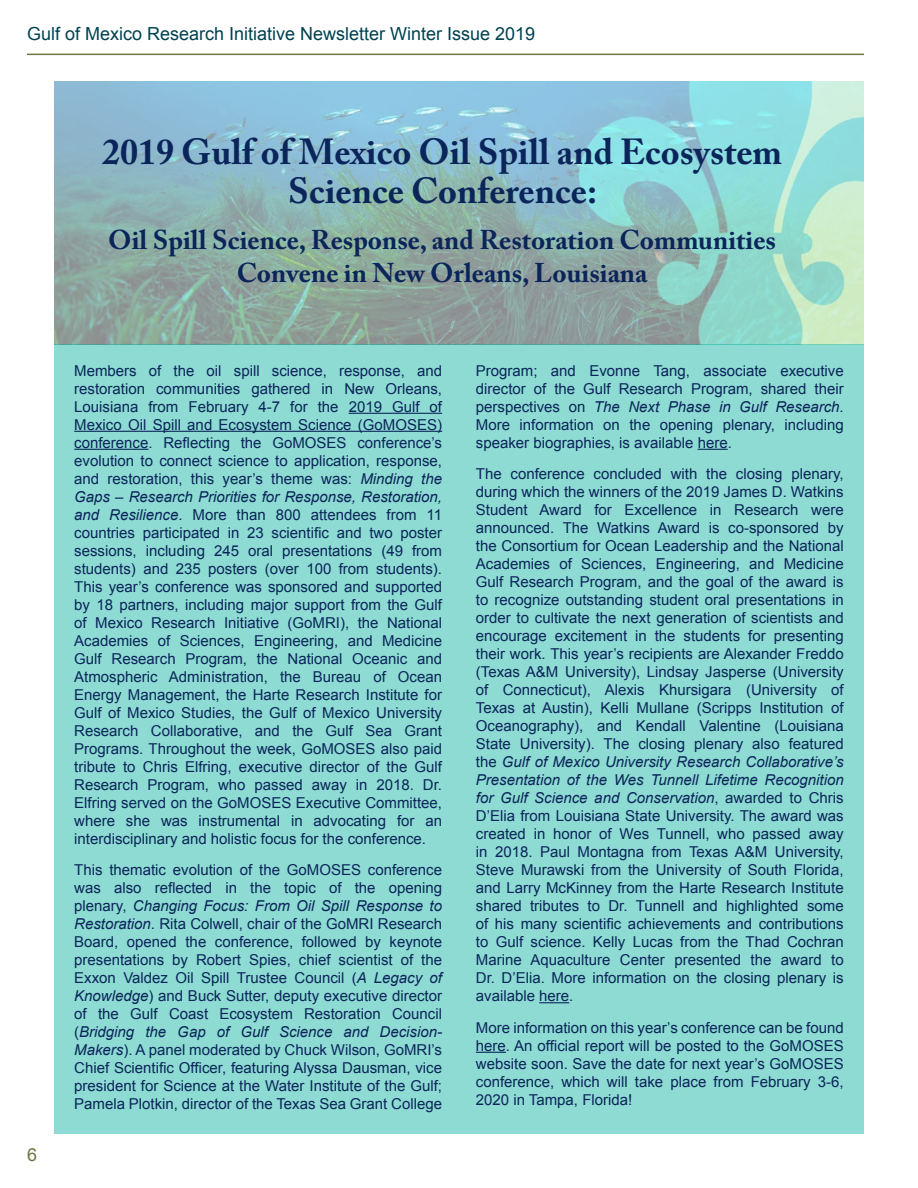
<style>
.page{position:relative;width:918px;height:1188px;background:#fff}
.page>*{position:absolute;margin:0;border:0;box-sizing:border-box;transform-origin:0 0}
.t1{font:700 36px/39px "Adobe Caslon Pro";color:#0b255a;text-align:center}
.t2{font:700 27px/33px "Adobe Caslon Pro";color:#0b255a;text-align:center}
.t3{font:18px "Arial";color:#004250}
.t4{font:18px "Arial";color:#6e7645}
.t5{font:15px/18px "Arial";color:#0b255a;text-align:justify}
.s1{font-style:italic}
</style>
<div class="page">
<hr style="left:27px;top:54px;width:837px;height:1px;background:#6e7645">
<img style="left:54px;top:81px;width:810px;height:264px">
<div style="left:54px;top:345px;width:810px;height:789px;background:#8ddbd2"></div>
<hr style="left:349px;top:413px;width:93px;height:1px;background:#0b255a">
<hr style="left:74px;top:431px;width:368px;height:1px;background:#0b255a">
<hr style="left:74px;top:449px;width:74px;height:1px;background:#0b255a">
<hr style="left:698px;top:449px;width:30px;height:1px;background:#0b255a">
<hr style="left:539px;top:1002px;width:30px;height:1px;background:#0b255a">
<hr style="left:476px;top:1052px;width:30px;height:1px;background:#0b255a">
<p class="t3" style="left:27px;top:22px;width:510px">Gulf of Mexico Research Initiative Newsletter Winter Issue 2019</p>
<p class="t1" style="left:102px;top:132px;width:682px">2019 Gulf of Mexico Oil Spill and Ecosystem<br>Science Conference:</p>
<p class="t2" style="left:108px;top:223px;width:669px">Oil Spill Science, Response, and Restoration Communities<br>Convene in New Orleans, Louisiana</p>
<p class="t4" style="left:27px;top:1143px;width:12px">6</p>
<p class="t5" style="left:74px;top:362px;width:369px">Members of the oil spill science, response, and restoration communities gathered in New Orleans, Louisiana from February 4-7 for the 2019 Gulf of Mexico Oil Spill and Ecosystem Science (GoMOSES) conference. Reflecting the GoMOSES conference’s evolution to connect science to application, response, and restoration, this year’s theme was: <span class="s1">Minding the Gaps – Research Priorities for Response, Restoration, and Resilience</span>. More than 800 attendees from 11 countries participated in 23 scientific and two poster sessions, including 245 oral presentations (49 from students) and 235 posters (over 100 from students).<br>This year’s conference was sponsored and supported by 18 partners, including major support from the Gulf of Mexico Research Initiative (GoMRI), the National Academies of Sciences, Engineering, and Medicine Gulf Research Program, the National Oceanic and Atmospheric Administration, the Bureau of Ocean Energy Management, the Harte Research Institute for Gulf of Mexico Studies, the Gulf of Mexico University Research Collaborative, and the Gulf Sea Grant Programs. Throughout the week, GoMOSES also paid tribute to Chris Elfring, executive director of the Gulf Research Program, who passed away in 2018. Dr.<br>Elfring served on the GoMOSES Executive Committee, where she was instrumental in advocating for an interdisciplinary and holistic focus for the conference.</p>
<p class="t5" style="left:74px;top:861px;width:369px">This thematic evolution of the GoMOSES conference was also reflected in the topic of the opening plenary, <span class="s1">Changing Focus: From Oil Spill Response to Restoration</span>. Rita Colwell, chair of the GoMRI Research Board, opened the conference, followed by keynote presentations by Robert Spies, chief scientist of the Exxon Valdez Oil Spill Trustee Council (<span class="s1">A Legacy of Knowledge</span>) and Buck Sutter, deputy executive director of the Gulf Coast Ecosystem Restoration Council (<span class="s1">Bridging the Gap of Gulf Science and Decision-Makers</span>). A panel moderated by Chuck Wilson, GoMRI’s Chief Scientific Officer, featuring Alyssa Dausman, vice president for Science at the Water Institute of the Gulf; Pamela Plotkin, director of the Texas Sea Grant College</p>
<p class="t5" style="left:476px;top:362px;width:369px">Program; and Evonne Tang, associate executive director of the Gulf Research Program, shared their perspectives on <span class="s1">The Next Phase in Gulf Research</span>.<br>More information on the opening plenary, including speaker biographies, is available here.</p>
<p class="t5" style="left:476px;top:465px;width:369px">The conference concluded with the closing plenary, during which the winners of the 2019 James D. Watkins Student Award for Excellence in Research were announced. The Watkins Award is co-sponsored by the Consortium for Ocean Leadership and the National Academies of Sciences, Engineering, and Medicine Gulf Research Program, and the goal of the award is to recognize outstanding student oral presentations in order to cultivate the next generation of scientists and encourage excitement in the students for presenting their work. This year’s recipients are Alexander Freddo (Texas A&amp;M University), Lindsay Jasperse (University of Connecticut), Alexis Khursigara (University of Texas at Austin), Kelli Mullane (Scripps Institution of Oceanography), and Kendall Valentine (Louisiana State University). The closing plenary also featured the <span class="s1">Gulf of Mexico University Research Collaborative’s Presentation of the Wes Tunnell Lifetime Recognition for Gulf Science and Conservation</span>, awarded to Chris D’Elia from Louisiana State University. The award was created in honor of Wes Tunnell, who passed away in 2018. Paul Montagna from Texas A&amp;M University, Steve Murawski from the University of South Florida, and Larry McKinney from the Harte Research Institute shared tributes to Dr. Tunnell and highlighted some of his many scientific achievements and contributions to Gulf science. Kelly Lucas from the Thad Cochran Marine Aquaculture Center presented the award to Dr. D’Elia. More information on the closing plenary is available here.</p>
<p class="t5" style="left:476px;top:1019px;width:369px">More information on this year’s conference can be found here. An official report will be posted to the GoMOSES website soon. Save the date for next year’s GoMOSES conference, which will take place from February 3-6, 2020 in Tampa, Florida!</p>
</div>
